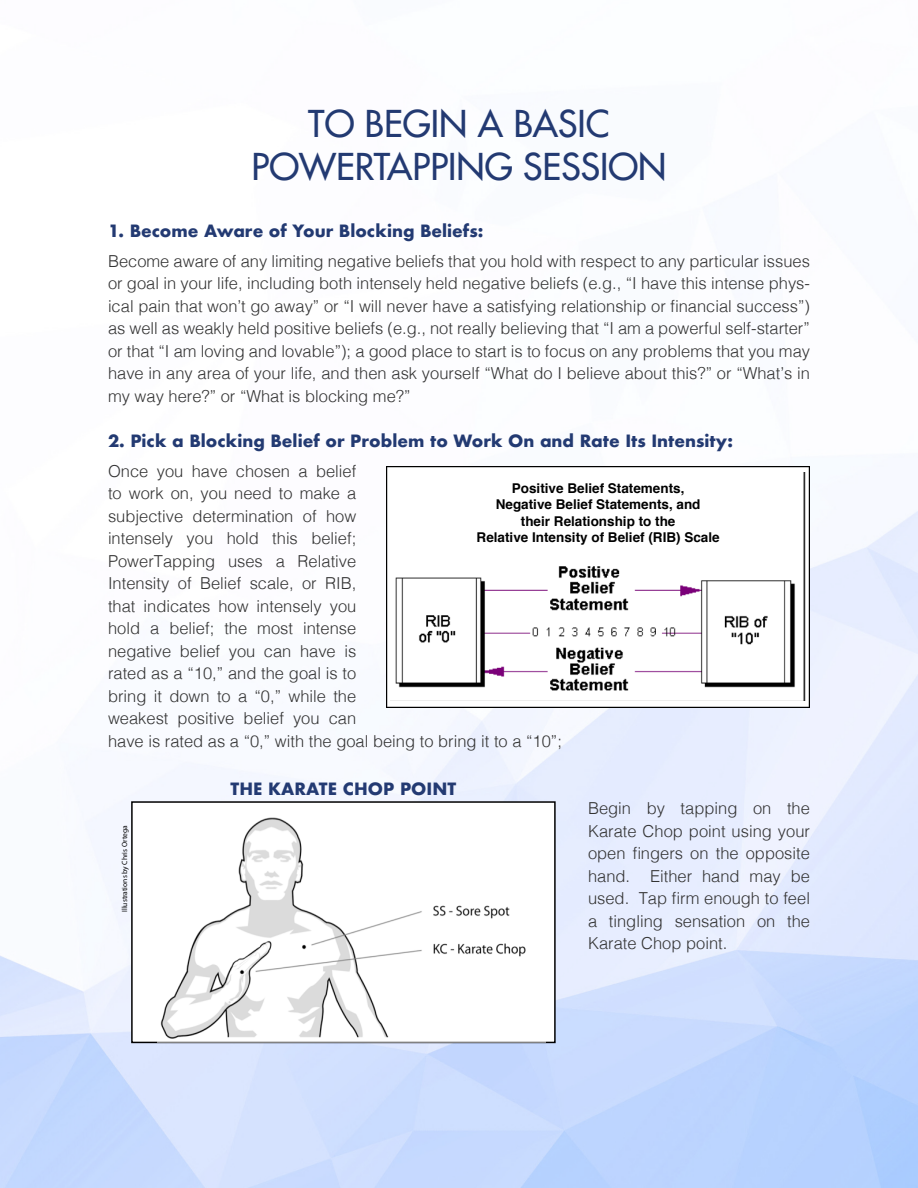
<style>
.page{position:relative;width:918px;height:1188px;background:#fff}
.page>*{position:absolute;margin:0;border:0;box-sizing:border-box;transform-origin:0 0}
.t1{font:36px "Futura LT";color:#233a72}
.t2{font:300 16.5px/22.5px "Helvetica";color:#333;text-align:justify}
.t3{font:700 16.5px "Futura";color:#233a72}
.t4{font:700 13.5px "Helvetica";color:#000}
.t5{font:7.5px "Myriad Pro";color:#000}
</style>
<div class="page">
<img style="left:0;top:466px;width:918px;height:722px">
<img style="left:386px;top:467px;width:424px;height:240px">
<div style="left:132px;top:802px;width:423px;height:240px;background:#fff"></div>
<div style="left:131px;top:801px;width:425px;height:242px;border:2px solid #000"></div>
<img style="left:157px;top:817px;width:389px;height:225px">
<img style="left:390px;top:473px;width:416px;height:228px">
<div style="left:459px;top:471px;width:278px;height:66px;background:#fff"></div>
<p class="t1" style="left:308px;top:100px;width:303px">TO BEGIN A BASIC</p>
<p class="t1" style="left:252px;top:143px;width:416px">POWERTAPPING SESSION</p>
<p class="t3" style="left:108px;top:219px;width:377px">1. Become Aware of Your Blocking Beliefs:</p>
<p class="t2" style="left:108px;top:249px;width:704px">Become aware of any limiting negative beliefs that you hold with respect to any particular issues or goal in your life, including both intensely held negative beliefs (e.g., “I have this intense phys&shy;ical pain that won’t go away” or “I will never have a satisfying relationship or financial success”) as well as weakly held positive beliefs (e.g., not really believing that “I am a powerful self-starter” or that “I am loving and lovable”); a good place to start is to focus on any problems that you may have in any area of your life, and then ask yourself “What do I believe about this?” or “What’s in my way here?” or “What is blocking me?”</p>
<p class="t3" style="left:108px;top:429px;width:626px">2. Pick a Blocking Belief or Problem to Work On and Rate Its Intensity:</p>
<p class="t2" style="left:108px;top:459px;width:455px;text-align:left">Once you have chosen a belief<br>to work on, you need to make a<br>subjective determination of how<br>intensely you hold this belief;<br>PowerTapping uses a Relative<br>Intensity of Belief scale, or RIB,<br>that indicates how intensely you<br>hold a belief; the most intense<br>negative belief you can have is<br>rated as a “10,” and the goal is to<br>bring it down to a “0,” while the<br>weakest positive belief you can<br>have is rated as a “0,” with the goal being to bring it to a “10”;</p>
<p class="t3" style="left:231px;top:776px;width:227px">THE KARATE CHOP POINT</p>
<p class="t5" style="left:120px;top:912px;width:88px;rotate:-90deg">Illustrations by Chris Ortega</p>
<p class="t4" style="left:512px;top:477px;width:174px">Positive Belief Statements,</p>
<p class="t4" style="left:496px;top:494px;width:206px">Negative Belief Statements, and</p>
<p class="t4" style="left:521px;top:510px;width:156px">their Relationship to the</p>
<p class="t4" style="left:477px;top:526px;width:245px">Relative Intensity of Belief (RIB) Scale</p>
<p class="t2" style="left:588px;top:796px;width:224px">Begin by tapping on the Karate Chop point using your open fingers on the opposite hand. Either hand may be used. Tap firm enough to feel a tingling sensation on the Karate Chop point.</p>
</div>
